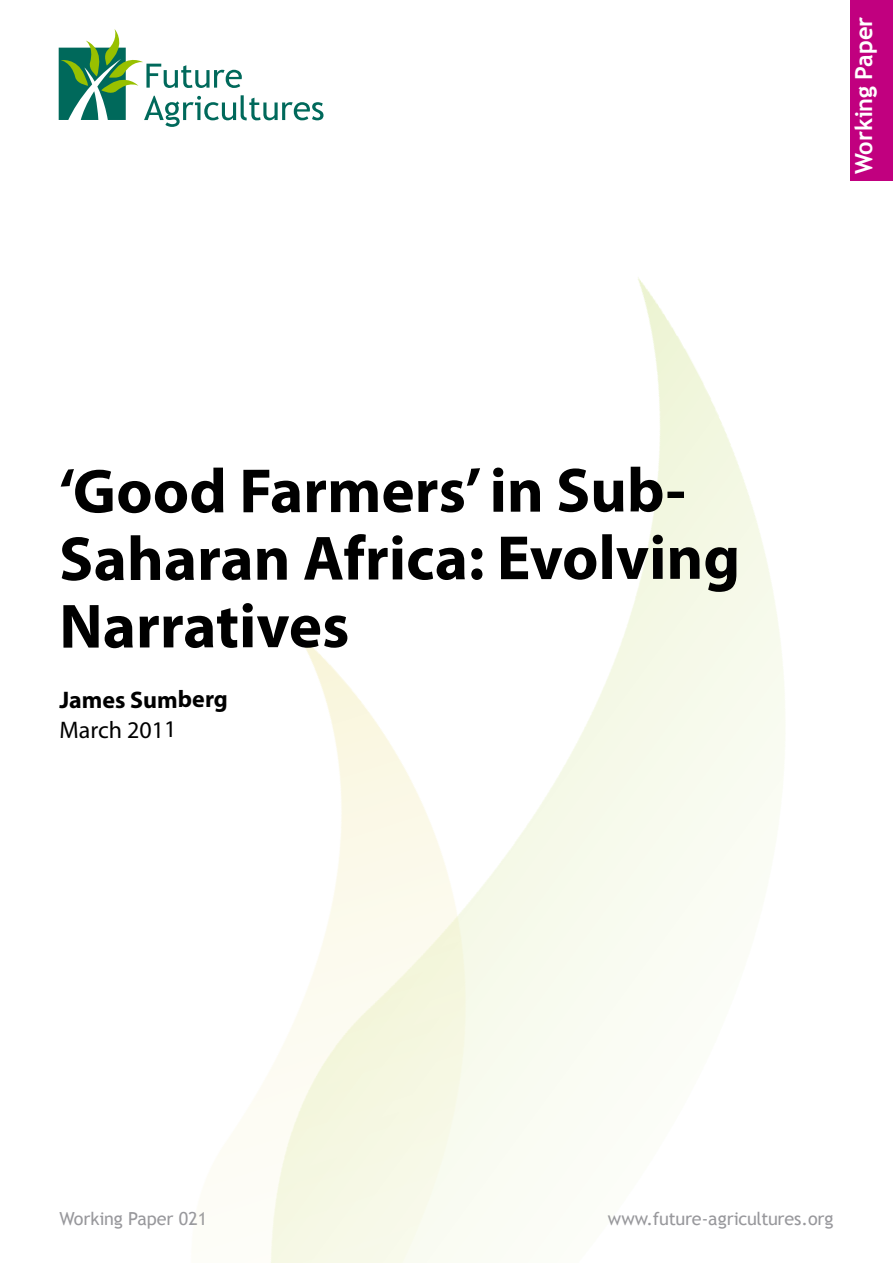
<style>
.page{position:relative;width:893px;height:1263px;background:#fff}
.page>*{position:absolute;margin:0;border:0;box-sizing:border-box;transform-origin:0 0}
.t1{font:700 63px/67.7px "Myriad Pro";letter-spacing:-.005em;color:#000}
.t2{font:700 24px "Myriad Pro";letter-spacing:-.005em;color:#000}
.t3{font:24px "Myriad Pro";letter-spacing:-.005em;color:#000}
.t4{font:700 23.7px "Trebuchet MS";letter-spacing:-.005em;color:#fff}
.t5{font:18px "Trebuchet MS";letter-spacing:-.005em;color:#98989c}
</style>
<div class="page">
<img style="left:627px;top:277px;width:158px;height:736px">
<svg style="left:59px;top:29px;width:264px;height:98px"></svg>
<div style="left:850px;top:0;width:43px;height:180px;background:#c1007f"></div>
<p class="t1" style="left:59px;top:455px;width:683px">‘Good Farmers’ in Sub-<br>Saharan Africa: Evolving<br>Narratives</p>
<p class="t2" style="left:59px;top:684px;width:170px">James Sumberg</p>
<p class="t3" style="left:60px;top:715px;width:118px">March 2011</p>
<p class="t4" style="left:849px;top:174px;width:158px;rotate:-90deg">Working Paper</p>
<p class="t5" style="left:60px;top:1208px;width:149px">Working Paper 021</p>
<p class="t5" style="left:608px;top:1208px;width:227px">www.future-agricultures.org</p>
</div>
